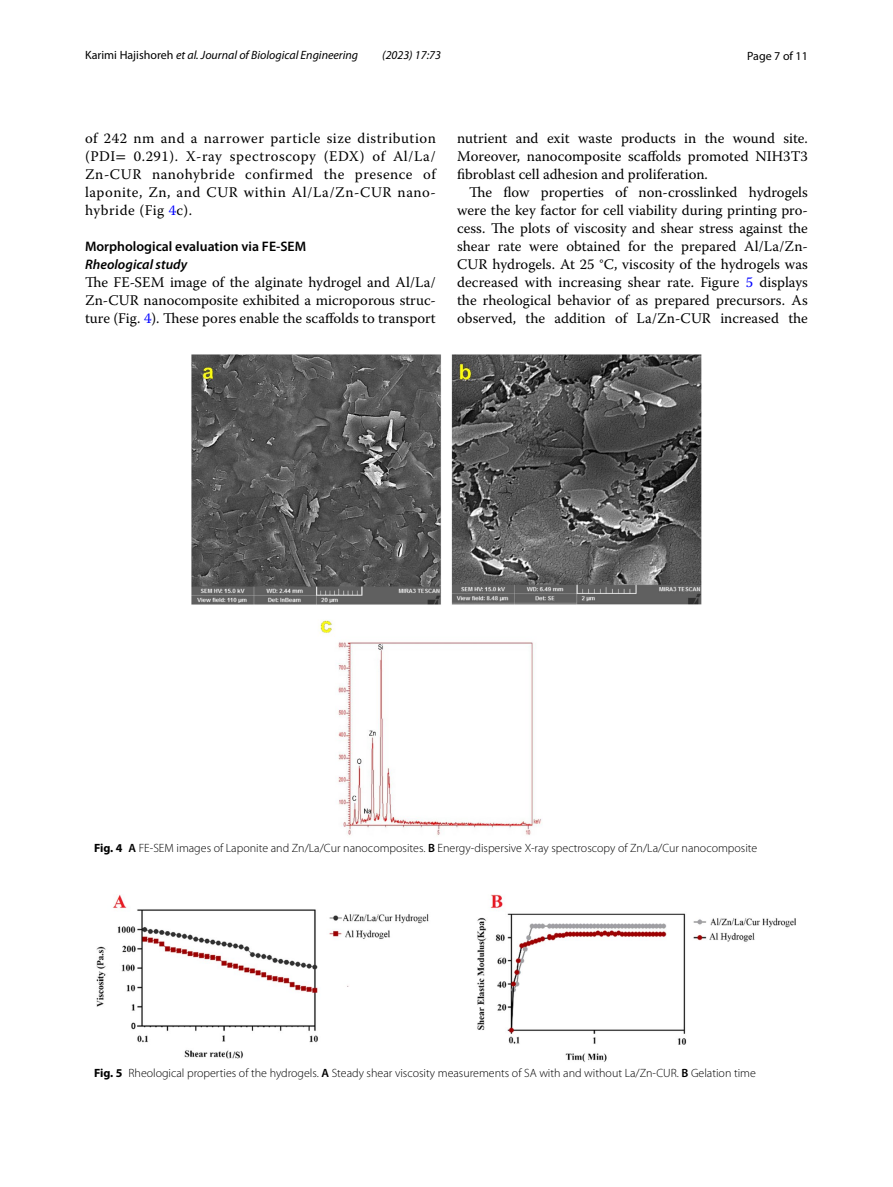
<style>
.page{position:relative;width:893px;height:1187px;background:#fff}
.page>*{position:absolute;margin:0;border:0;box-sizing:border-box;transform-origin:0 0}
.t1{font:14.7px/18px "Warnock Pro";color:#000;text-align:justify}
.t2{font:600 13.8px "Myriad Pro";color:#000}
.t3{font:italic 600 13.8px "Myriad Pro";color:#000}
.t4{font:300 12px "Myriad Pro";color:#000}
.t5{font:italic 12px "Myriad Pro";color:#000}
.t6{font:12px "Myriad Pro";color:#000}
.s1{font-style:normal}
.s2{font-family:"STIX"}
.s3{color:#00f}
.s4{font-weight:700}
.s5{font-weight:600}
</style>
<div class="page">
<img style="left:191px;top:354px;width:511px;height:481px">
<img style="left:96px;top:894px;width:700px;height:167px">
<p class="t5" style="left:85px;top:48px;width:275px"><span class="s1">Karimi Hajishoreh</span> et al. Journal of Biological Engineering</p>
<p class="t5" style="left:382px;top:48px;width:60px">(2023) 17:73</p>
<p class="t6" style="left:747px;top:48px;width:62px">Page 7 of 11</p>
<p class="t1" style="left:85px;top:128px;width:352px">of 242 nm and a narrower particle size distribution (PDI<span class="s2">=</span> 0.291). X-ray spectroscopy (EDX) of Al/La/ Zn-CUR nanohybride confirmed the presence of laponite, Zn, and CUR within Al/La/Zn-CUR nano&shy;hybride (Fig <span class="s3">4</span>c).</p>
<p class="t2" style="left:85px;top:237px;width:223px">Morphological evaluation via FE‑SEM</p>
<p class="t3" style="left:85px;top:255px;width:104px">Rheological study</p>
<p class="t1" style="left:85px;top:272px;width:352px">The FE-SEM image of the alginate hydrogel and Al/La/ Zn-CUR nanocomposite exhibited a microporous struc&shy;ture (Fig. <span class="s3">4</span>). These pores enable the scaffolds to transport</p>
<p class="t1" style="left:457px;top:128px;width:352px">nutrient and exit waste products in the wound site.<br>Moreover, nanocomposite scaffolds promoted NIH3T3 fibroblast cell adhesion and proliferation.</p>
<p class="t1" style="left:457px;top:182px;width:352px;text-indent:12px">The flow properties of non-crosslinked hydrogels were the key factor for cell viability during printing pro&shy;cess. The plots of viscosity and shear stress against the shear rate were obtained for the prepared Al/La/Zn-CUR hydrogels. At 25 °C, viscosity of the hydrogels was decreased with increasing shear rate. Figure <span class="s3">5</span> displays the rheological behavior of as prepared precursors. As observed, the addition of La/Zn-CUR increased the</p>
<p class="t4" style="left:94px;top:841px;width:665px"><span class="s4">Fig. 4</span> <span class="s5">A</span> FE-SEM images of Laponite and Zn/La/Cur nanocomposites. <span class="s5">B</span> Energy-dispersive X-ray spectroscopy of Zn/La/Cur nanocomposite</p>
<p class="t4" style="left:94px;top:1066px;width:663px"><span class="s4">Fig. 5</span> Rheological properties of the hydrogels. <span class="s5">A</span> Steady shear viscosity measurements of SA with and without La/Zn-CUR. <span class="s5">B</span> Gelation time</p>
</div>
